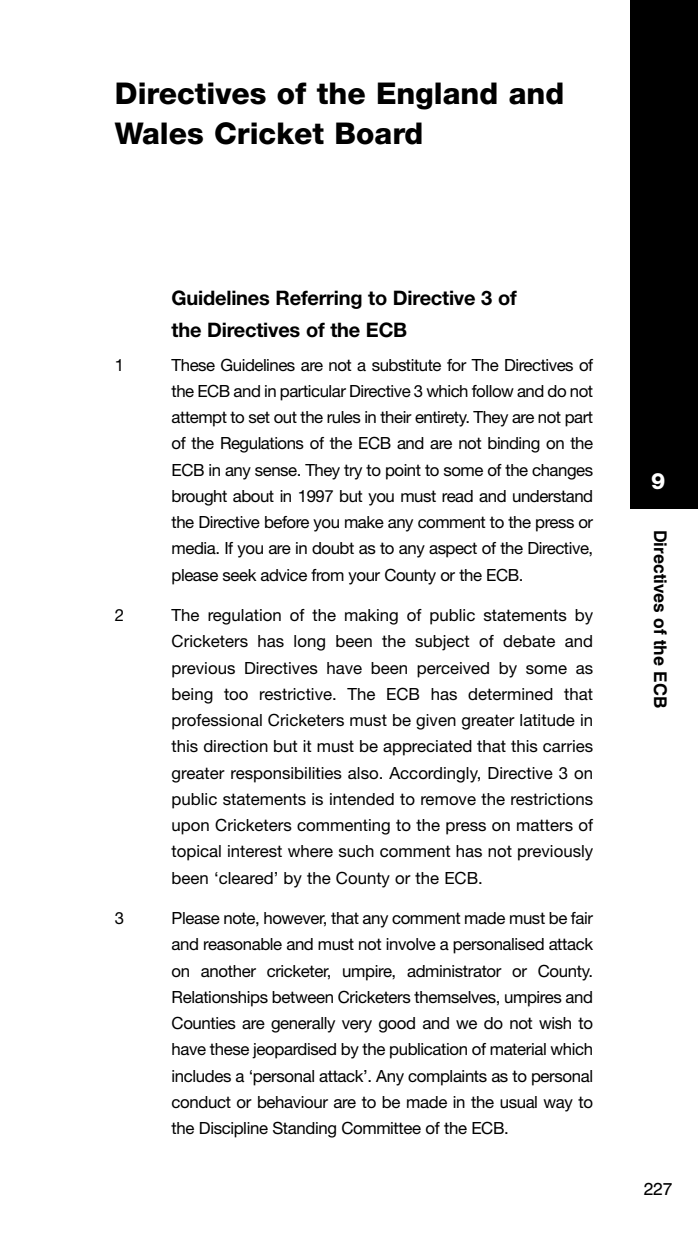
<style>
.page{position:relative;width:700px;height:1240px;background:#fff}
.page>*{position:absolute;margin:0;border:0;box-sizing:border-box;transform-origin:0 0}
.t1{font:800 30px/40px "Helvetica Neue";color:#000}
.t2{font:800 22.5px "Helvetica Neue";color:#fff}
.t3{font:700 20px/32px "Helvetica Neue";letter-spacing:-.01em;color:#000}
.t4{font:700 17.5px "Swiss 721 BT";color:#000}
.t5{font:17.5px "Swiss 721 BT";color:#000}
.t6{font:16.75px/26.2px "Helvetica Neue";letter-spacing:-.02em;color:#000;text-align:justify}
</style>
<div class="page">
<div style="left:630px;top:0;width:68px;height:509px;background:#000"></div>
<h1 class="t1" style="left:115px;top:76px;width:451px">Directives of the England and<br>Wales Cricket Board</h1>
<p class="t3" style="left:172px;top:284px;width:347px">Guidelines Referring to Directive 3 of the Directives of the ECB</p>
<p class="t6" style="left:115px;top:353px;width:11px">1</p>
<p class="t6" style="left:172px;top:353px;width:423px">These Guidelines are not a substitute for The Directives of the ECB and in particular Directive 3 which follow and do not attempt to set out the rules in their entirety. They are not part of the Regulations of the ECB and are not binding on the ECB in any sense. They try to point to some of the changes brought about in 1997 but you must read and understand the Directive before you make any comment to the press or media. If you are in doubt as to any aspect of the Directive, please seek advice from your County or the ECB.</p>
<p class="t6" style="left:115px;top:604px;width:11px">2</p>
<p class="t6" style="left:172px;top:604px;width:423px">The regulation of the making of public statements by Cricketers has long been the subject of debate and previous Directives have been perceived by some as being too restrictive. The ECB has determined that professional Cricketers must be given greater latitude in this direction but it must be appreciated that this carries greater responsibilities also. Accordingly, Directive 3 on public statements is intended to remove the restrictions upon Cricketers commenting to the press on matters of topical interest where such comment has not previously been ‘cleared’ by the County or the ECB.</p>
<p class="t6" style="left:115px;top:907px;width:11px">3</p>
<p class="t6" style="left:172px;top:907px;width:423px">Please note, however, that any comment made must be fair and reasonable and must not involve a personalised attack on another cricketer, umpire, administrator or County.<br>Relationships between Cricketers themselves, umpires and Counties are generally very good and we do not wish to have these jeopardised by the publication of material which includes a ‘personal attack’. Any complaints as to personal conduct or behaviour are to be made in the usual way to the Discipline Standing Committee of the ECB.</p>
<h2 class="t2" style="left:651px;top:473px;width:16px">9</h2>
<p class="t4" style="left:667px;top:530px;width:180px;rotate:90deg">Directives of the ECB</p>
<p class="t5" style="left:644px;top:1183px;width:30px">227</p>
</div>
